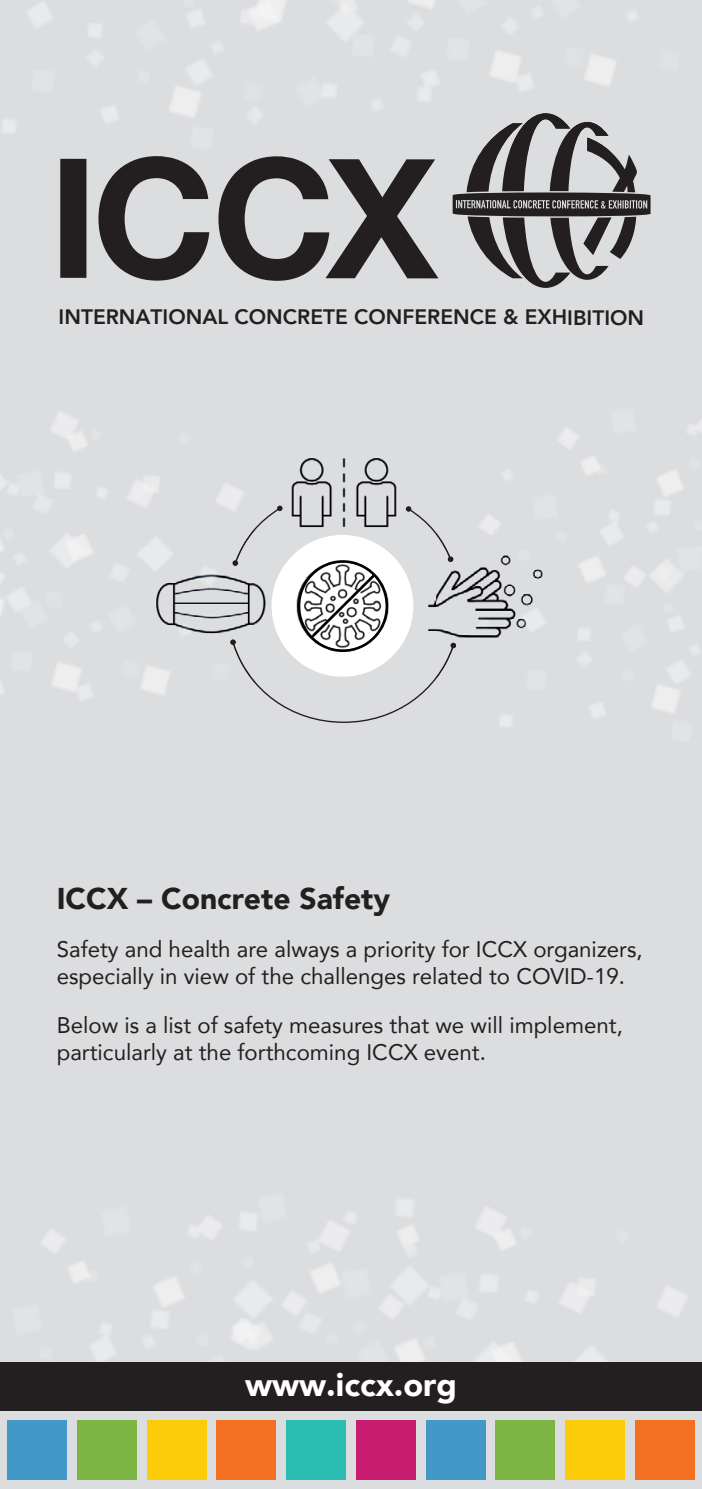
<style>
.page{position:relative;width:702px;height:1489px;background:#fff}
.page>*{position:absolute;margin:0;border:0;box-sizing:border-box;transform-origin:0 0}
.t1{font:900 32.5px "Avenir";color:#fff}
.t2{font:900 30px "Avenir";color:#231f20}
.t3{font:22.5px/27px "Avenir";color:#231f20}
.t4{font:800 21px "Avenir";color:#231f20}
</style>
<div class="page">
<div style="left:0;top:0;width:702px;height:1488px;background:#dcdddf"></div>
<svg style="left:218px;top:156px;width:220px;height:125px"></svg>
<svg style="left:98px;top:156px;width:111px;height:124px"></svg>
<div style="left:60px;top:159px;width:26px;height:119px;background:#231f20"></div>
<svg style="left:452px;top:151px;width:198px;height:137px"></svg>
<div style="left:0;top:1361px;width:702px;height:49px;background:#231f20"></div>
<div style="left:356px;top:1420px;width:59px;height:59px;background:#c71c70"></div>
<div style="left:77px;top:1420px;width:59px;height:59px;background:#7cb542"></div>
<div style="left:217px;top:1420px;width:59px;height:59px;background:#f37121"></div>
<div style="left:286px;top:1420px;width:59px;height:59px;background:#2abdb1"></div>
<div style="left:8px;top:1420px;width:59px;height:59px;background:#4299c9"></div>
<div style="left:147px;top:1420px;width:59px;height:59px;background:#fccc0a"></div>
<div style="left:495px;top:1420px;width:60px;height:59px;background:#7cb542"></div>
<div style="left:635px;top:1420px;width:59px;height:59px;background:#f37121"></div>
<div style="left:426px;top:1420px;width:59px;height:59px;background:#4299c9"></div>
<div style="left:565px;top:1420px;width:59px;height:59px;background:#fccc0a"></div>
<img style="left:3px;top:0;width:633px;height:136px">
<img style="left:481px;top:123px;width:28px;height:28px">
<img style="left:509px;top:113px;width:61px;height:38px">
<img style="left:558px;top:122px;width:50px;height:29px">
<img style="left:587px;top:137px;width:23px;height:14px">
<img style="left:42px;top:1200px;width:645px;height:161px">
<img style="left:282px;top:458px;width:124px;height:92px">
<img style="left:282px;top:546px;width:8px;height:4px">
<img style="left:400px;top:530px;width:6px;height:20px">
<div style="left:271px;top:535px;width:142px;height:141px;background:#fff;border-radius:50%"></div>
<img style="left:280px;top:543px;width:125px;height:125px;border-radius:62px">
<img style="left:0;top:413px;width:243px;height:286px">
<svg style="left:232px;top:505px;width:50px;height:61px"></svg>
<img style="left:451px;top:420px;width:251px;height:306px">
<svg style="left:406px;top:506px;width:47px;height:56px"></svg>
<svg style="left:230px;top:572px;width:226px;height:151px"></svg>
<p class="t4" style="left:59px;top:300px;width:587px">INTERNATIONAL CONCRETE CONFERENCE &amp; EXHIBITION</p>
<h2 class="t2" style="left:57px;top:872px;width:335px">ICCX – Concrete Safety</h2>
<p class="t3" style="left:57px;top:935px;width:587px">Safety and health are always a priority for ICCX organizers, especially in view of the challenges related to COVID-19.</p>
<p class="t3" style="left:57px;top:1010px;width:567px">Below is a list of safety measures that we will implement, particularly at the forthcoming ICCX event.</p>
<h1 class="t1" style="left:245px;top:1356px;width:213px">www.iccx.org</h1>
</div>
